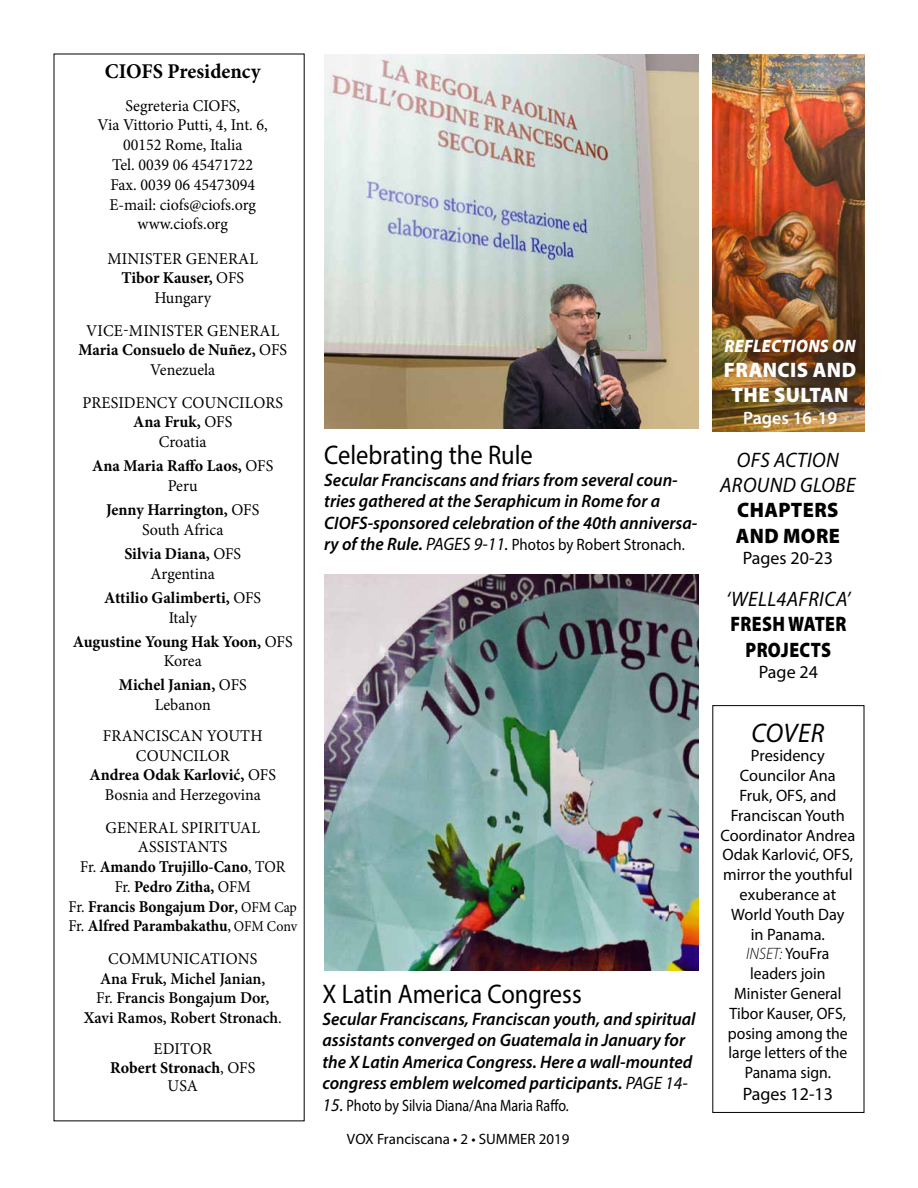
<style>
.page{position:relative;width:918px;height:1188px;background:#fff}
.page>*{position:absolute;margin:0;border:0;box-sizing:border-box;transform-origin:0 0}
.t1{font:27px "Myriad Pro";color:#000;scale:.91 1}
.t2{font:italic 27px "Myriad Pro";letter-spacing:.02em;color:#000;scale:.96 1}
.t3{font:italic 21px/25.2px "Myriad Pro";letter-spacing:.02em;color:#000;text-align:center;scale:.96 1}
.t4{font:900 21px/25.2px "Myriad Pro";letter-spacing:.02em;color:#fff;text-align:center}
.t5{font:900 21px/25.2px "Myriad Pro";letter-spacing:.02em;color:#000;text-align:center;scale:.85 1}
.t6{font:700 21px "Minion Pro";color:#000}
.t7{font:900 21px/25.2px "Myriad Pro";letter-spacing:.02em;color:#000;scale:.96 1}
.t8{font:italic 600 18px/21.6px "Myriad Pro";color:#000}
.t9{font:18px "Myriad Pro";color:#000}
.t10{font:italic 900 18px "Myriad Pro";letter-spacing:.02em;color:#fff;scale:.92 1}
.t11{font:600 18px "Myriad Pro";color:#fff}
.t12{font:16.5px/19.8px "Minion Pro";color:#000;text-align:center}
.t13{font:16.5px/19.8px "Myriad Pro";color:#000;text-align:center}
.t14{font:700 16.5px/19.8px "Minion Pro";color:#000;text-align:center}
.t15{font:700 16.5px/19.8px "Minion Pro";color:#000;text-align:center;scale:.93 1}
.t16{font:600 16.5px/19.8px "Minion Pro";color:#000;text-align:center}
.t17{font:16.5px "Myriad Pro";color:#000;scale:.9 1}
.t18{font:16.5px "Myriad Pro";color:#000;scale:.85 1}
.t19{font:15px "Myriad Pro";color:#000}
.s1{font-weight:700}
.s2{font-weight:400}
.s3{font-size:15px}
.s4{font-weight:400;font-size:15px}
.s5{font-size:13.5px}
.s6{font-weight:600;font-style:italic;font-size:18px}
.s7{font-style:italic;font-size:18px}
.s8{font-weight:300;font-style:italic}
</style>
<div class="page">
<img style="left:324px;top:54px;width:374px;height:375px">
<img style="left:324px;top:574px;width:374px;height:397px">
<img style="left:713px;top:54px;width:152px;height:378px">
<p class="t6" style="left:105px;top:57px;width:157px">CIOFS Presidency</p>
<p class="t12" style="left:98px;top:96px;width:172px">Segreteria CIOFS,<br>Via Vittorio Putti, 4, Int. 6,<br>00152 Rome, Italia<br>Tel. 0039 06 45471722<br>Fax. 0039 06 45473094<br>E-mail: ciofs@ciofs.org www.ciofs.org</p>
<p class="t12" style="left:108px;top:249px;width:152px">MINISTER GENERAL<br><span class="s1">Tibor Kauser,</span> OFS<br>Hungary</p>
<p class="t12" style="left:78px;top:321px;width:210px">VICE-MINISTER GENERAL<br><span class="s1">Maria Consuelo de Nuñez,</span> OFS<br>Venezuela</p>
<p class="t12" style="left:82px;top:393px;width:202px">PRESIDENCY COUNCILORS<br><span class="s1">Ana Fruk,</span> OFS<br>Croatia</p>
<p class="t14" style="left:92px;top:456px;width:183px">Ana Maria Raffo Laos, <span class="s2">OFS<br>Peru</span></p>
<p class="t14" style="left:106px;top:500px;width:155px">Jenny Harrington, <span class="s2">OFS<br>South Africa</span></p>
<p class="t14" style="left:124px;top:544px;width:118px">Silvia Diana, <span class="s2">OFS<br>Argentina</span></p>
<p class="t14" style="left:104px;top:587px;width:158px">Attilio Galimberti, <span class="s2">OFS<br>Italy</span></p>
<p class="t14" style="left:73px;top:631px;width:221px">Augustine Young Hak Yoon, <span class="s2">OFS<br>Korea</span></p>
<p class="t14" style="left:119px;top:675px;width:129px">Michel Janian, <span class="s2">OFS<br>Lebanon</span></p>
<p class="t12" style="left:90px;top:726px;width:188px">FRANCISCAN YOUTH<br>COUNCILOR<br><span class="s1">Andrea Odak Karlović,</span> OFS<br>Bosnia and Herzegovina</p>
<p class="t15" style="left:68px;top:817px;width:248px"><span class="s2">GENERAL SPIRITUAL<br>ASSISTANTS<br>Fr.</span> Amando Trujillo-Cano<span class="s2">, TOR<br>Fr.</span> Pedro Zitha, <span class="s2">OFM<br>Fr.</span> Francis Bongajum Dor<span class="s3">,</span> <span class="s4">OFM Cap<br></span><span class="s2">Fr.</span> Alfred Parambakathu<span class="s5">,</span> <span class="s4">OFM Conv</span></p>
<p class="t12" style="left:108px;top:949px;width:151px">COMMUNICATIONS</p>
<p class="t16" style="left:84px;top:968px;width:200px">Ana Fruk, Michel Janian,<br><span class="s2">Fr.</span> Francis Bongajum Dor,<br>Xavi Ramos, Robert Stronach<span class="s2">.</span></p>
<p class="t14" style="left:110px;top:1039px;width:147px"><span class="s2">EDITOR<br></span>Robert Stronach<span class="s2">, OFS</span></p>
<p class="t12" style="left:168px;top:1076px;width:32px">USA</p>
<h1 class="t1" style="left:324px;top:438px;width:231px">Celebrating the Rule</h1>
<p class="t8" style="left:324px;top:468px;width:375px">Secular Franciscans and friars from several coun&shy;tries gathered at the Seraphicum in Rome for a<br>CIOFS-sponsored celebration of the 40th anniversa-</p>
<p class="t17" style="left:324px;top:535px;width:402px"><span class="s6">ry of the Rule.</span> <span class="s7">PAGES 9-11.</span> Photos by Robert Stronach.</p>
<h1 class="t1" style="left:322px;top:977px;width:286px">X Latin America Congress</h1>
<p class="t8" style="left:322px;top:1007px;width:374px">Secular Franciscans, Franciscan youth, and spiritual assistants converged on Guatemala in January for the X Latin America Congress. Here a wall-mounted congress emblem welcomed participants. <span class="s2">PAGE 14-</span></p>
<p class="t18" style="left:322px;top:1095px;width:291px"><span class="s7">15.</span> Photo by Silvia Diana/Ana Maria Raffo.</p>
<p class="t19" style="left:347px;top:1129px;width:224px">VOX Franciscana • 2 • SUMMER 2019</p>
<p class="t10" style="left:724px;top:335px;width:144px">REFLECTIONS ON</p>
<p class="t4" style="left:724px;top:357px;width:134px">FRANCIS AND<br>THE SULTAN</p>
<p class="t11" style="left:743px;top:406px;width:95px">Pages 16-19</p>
<p class="t3" style="left:720px;top:447px;width:143px">OFS ACTION<br>AROUND GLOBE</p>
<p class="t7" style="left:736px;top:498px;width:110px">CHAPTERS<br>AND MORE</p>
<p class="t9" style="left:743px;top:547px;width:92px">Pages 20-23</p>
<p class="t3" style="left:726px;top:586px;width:131px">‘WELL4AFRICA’</p>
<p class="t5" style="left:730px;top:612px;width:138px">FRESH WATER<br>PROJECTS</p>
<p class="t9" style="left:759px;top:661px;width:61px">Page 24</p>
<h1 class="t2" style="left:751px;top:716px;width:77px">COVER</h1>
<p class="t13" style="left:720px;top:746px;width:136px">Presidency<br>Councilor Ana<br>Fruk, OFS, and<br>Franciscan Youth<br>Coordinator Andrea<br>Odak Karlović, OFS, mirror the youthful exuberance at<br>World Youth Day<br>in Panama.<br><span class="s8">INSET:</span> YouFra<br>leaders join<br>Minister General<br>Tibor Kauser, OFS, posing among the large letters of the<br>Panama sign.</p>
<p class="t9" style="left:743px;top:1083px;width:92px">Pages 12-13</p>
</div>
